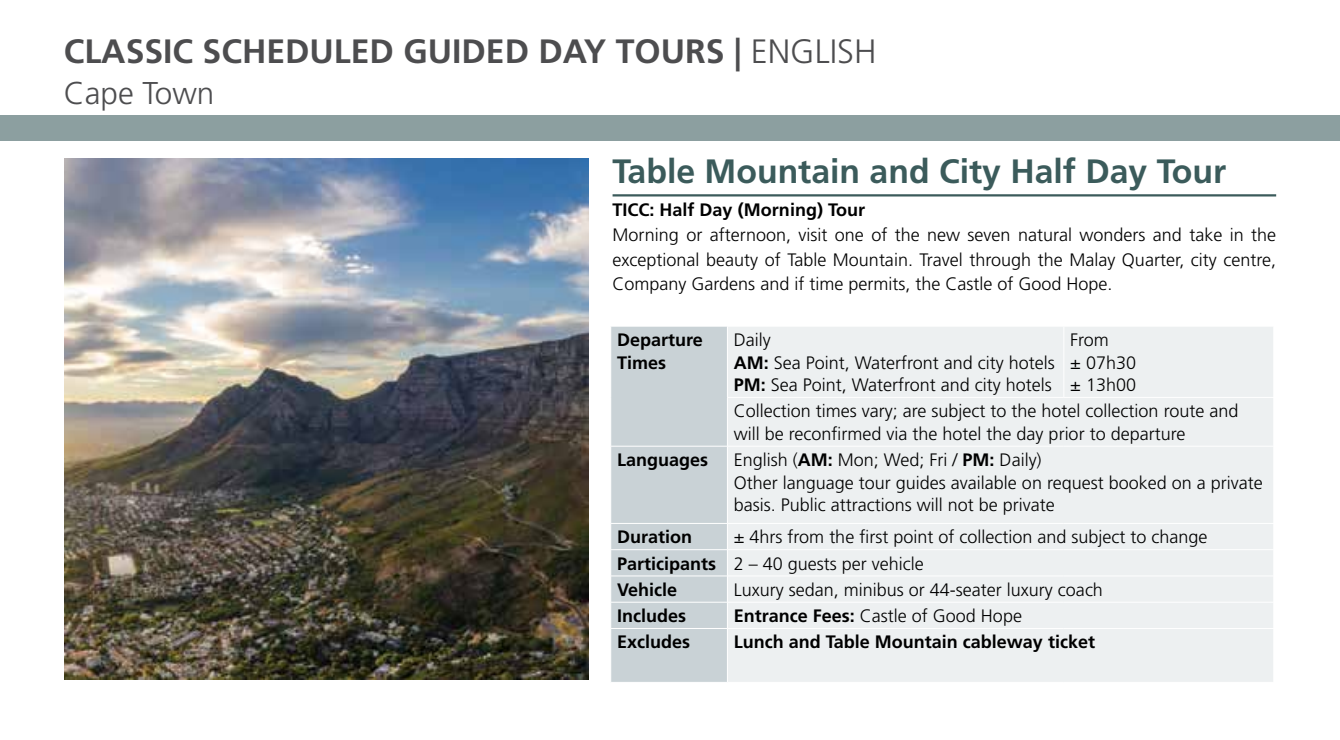
<style>
.page{position:relative;width:1340px;height:740px;background:#fff}
.page>*{position:absolute;margin:0;border:0;box-sizing:border-box;transform-origin:0 0}
.t1{font:700 33.75px "Frutiger LT Std";color:#4d4d4f}
.t2{font:700 33.75px "Frutiger LT Std";color:#3b5b5b}
.t3{font:300 31.5px "Frutiger LT Std";color:#4d4d4f}
.t4{font:300 18px/22.5px "Frutiger LT Std";color:#000}
.t5{font:700 18px/22.5px "Frutiger LT Std";color:#000}
.s1{font-weight:300}
.s2{font-weight:700}
</style>
<div class="page">
<div style="left:0;top:115px;width:1339px;height:25px;background:#8c9fa0"></div>
<img style="left:65px;top:158px;width:523px;height:521px">
<div style="left:611px;top:327px;width:116px;height:355px;background:#c9d2d6"></div>
<div style="left:728px;top:327px;width:545px;height:355px;background:#edf0f1"></div>
<hr style="left:1063px;top:326px;width:1px;height:71px;background:#fff">
<hr style="left:727px;top:397px;width:336px;height:1px;background:#fff">
<hr style="left:1063px;top:397px;width:210px;height:1px;background:#fff">
<hr style="left:610px;top:446px;width:117px;height:1px;background:#fff">
<hr style="left:727px;top:446px;width:336px;height:1px;background:#fff">
<hr style="left:1063px;top:446px;width:210px;height:1px;background:#fff">
<hr style="left:610px;top:523px;width:117px;height:1px;background:#fff">
<hr style="left:727px;top:523px;width:336px;height:1px;background:#fff">
<hr style="left:1063px;top:523px;width:210px;height:1px;background:#fff">
<hr style="left:610px;top:549px;width:117px;height:1px;background:#fff">
<hr style="left:727px;top:549px;width:336px;height:1px;background:#fff">
<hr style="left:1063px;top:549px;width:210px;height:1px;background:#fff">
<hr style="left:610px;top:575px;width:117px;height:1px;background:#fff">
<hr style="left:727px;top:575px;width:336px;height:1px;background:#fff">
<hr style="left:1063px;top:575px;width:210px;height:1px;background:#fff">
<hr style="left:610px;top:602px;width:117px;height:1px;background:#fff">
<hr style="left:727px;top:602px;width:336px;height:1px;background:#fff">
<hr style="left:1063px;top:602px;width:210px;height:1px;background:#fff">
<hr style="left:610px;top:628px;width:117px;height:1px;background:#fff">
<hr style="left:727px;top:628px;width:336px;height:1px;background:#fff">
<hr style="left:1063px;top:628px;width:210px;height:1px;background:#fff">
<hr style="left:612px;top:194px;width:664px;height:2px;background:#3b5b5b">
<h1 class="t1" style="left:64px;top:32px;width:814px">CLASSIC SCHEDULED GUIDED DAY TOURS | <span class="s1">ENGLISH</span></h1>
<h2 class="t3" style="left:64px;top:75px;width:152px">Cape Town</h2>
<h1 class="t2" style="left:612px;top:151px;width:615px">Table Mountain and City Half Day Tour</h1>
<p class="t5" style="left:612px;top:199px;width:254px">TICC: Half Day (Morning) Tour</p>
<p class="t4" style="left:612px;top:222px;width:665px;line-height:24.8px;text-align:justify">Morning or afternoon, visit one of the new seven natural wonders and take in the exceptional beauty of Table Mountain. Travel through the Malay Quarter, city centre, Company Gardens and if time permits, the Castle of Good Hope.</p>
<p class="t5" style="left:617px;top:329px;width:87px">Departure<br>Times</p>
<p class="t4" style="left:733px;top:329px;width:323px">Daily<br><span class="s2">AM:</span> Sea Point, Waterfront and city hotels<br><span class="s2">PM:</span> Sea Point, Waterfront and city hotels</p>
<p class="t4" style="left:1070px;top:329px;width:67px">From<br>± 07h30 ± 13h00</p>
<p class="t4" style="left:733px;top:400px;width:506px">Collection times vary; are subject to the hotel collection route and will be reconfirmed via the hotel the day prior to departure</p>
<p class="t5" style="left:617px;top:449px;width:93px">Languages</p>
<p class="t4" style="left:733px;top:449px;width:530px">English (<span class="s2">AM:</span> Mon; Wed; Fri / <span class="s2">PM:</span> Daily)<br>Other language tour guides available on request booked on a private basis. Public attractions will not be private</p>
<p class="t5" style="left:617px;top:526px;width:77px">Duration</p>
<p class="t4" style="left:617px;top:524px;width:592px;line-height:26.3px;text-indent:117px">± 4hrs from the first point of collection and subject to change<br><span class="s2">Participants</span> 2 – 40 guests per vehicle<br><span class="s2">Vehicle</span></p>
<p class="t4" style="left:733px;top:579px;width:371px">Luxury sedan, minibus or 44-seater luxury coach</p>
<p class="t5" style="left:617px;top:605px;width:70px">Includes</p>
<p class="t4" style="left:733px;top:605px;width:290px"><span class="s2">Entrance Fees:</span> Castle of Good Hope</p>
<p class="t5" style="left:617px;top:631px;width:75px">Excludes</p>
<p class="t5" style="left:733px;top:631px;width:363px">Lunch and Table Mountain cableway ticket</p>
</div>
